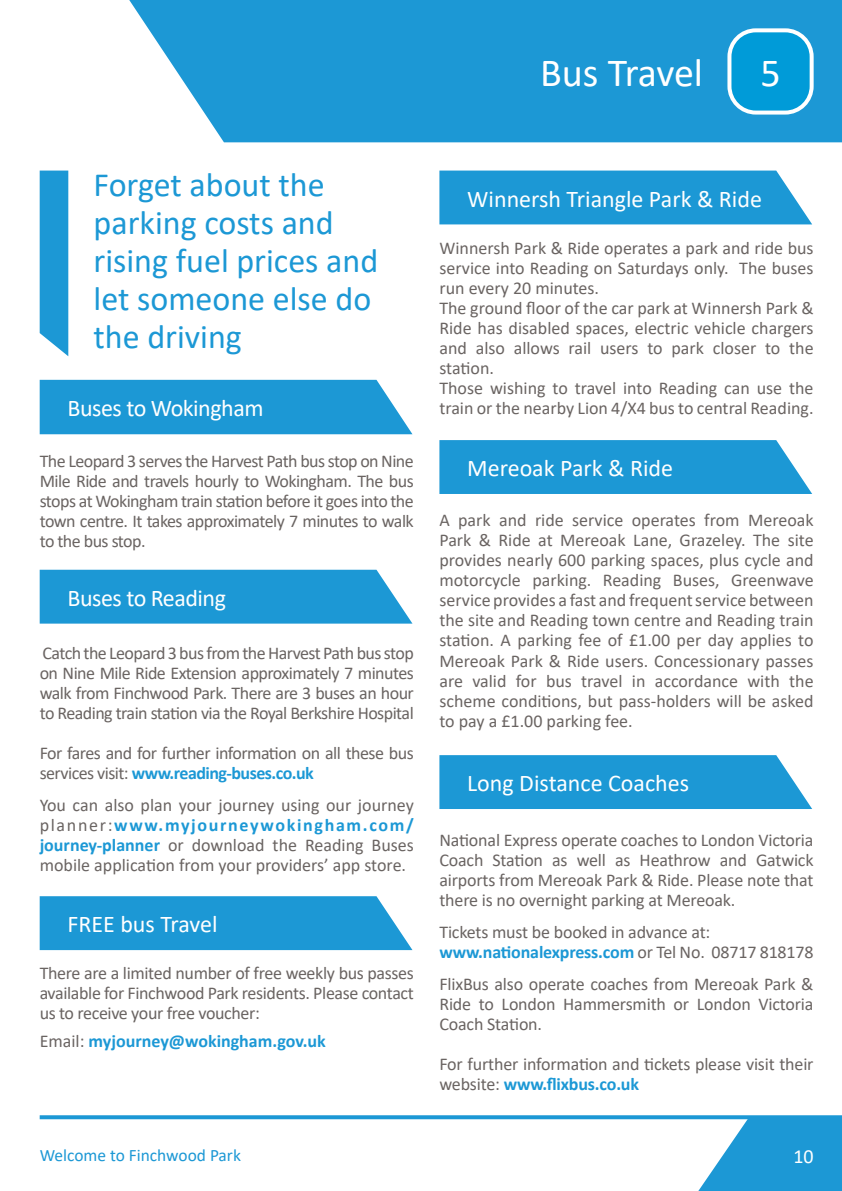
<style>
.page{position:relative;width:842px;height:1191px;background:#fff}
.page>*{position:absolute;margin:0;border:0;box-sizing:border-box;transform-origin:0 0}
.t1{font:40px "Calibri";letter-spacing:-.01em;color:#fff}
.t2{font:34px/38px "Calibri";color:#1c98d5}
.t3{font:24px "Calibri";color:#fff}
.t4{font:24px "Calibri";letter-spacing:-.02em;color:#fff}
.t5{font:20px "Calibri";color:#fff}
.t6{font:18px/20px "Calibri";letter-spacing:-.01em;color:#6a6462;text-align:justify}
.t7{font:18px/20px "Calibri";letter-spacing:-.03em;color:#6a6462}
.t8{font:700 18px "Calibri";color:#1c98d5}
.t9{font:17.4px "Calibri";color:#1c98d5}
.s1{font-weight:700;color:#1c98d5}
.s2{font-weight:400;color:#6a6462}
</style>
<div class="page">
<svg style="left:129px;top:0;width:713px;height:142px;background:#2d9fd8"></svg>
<div style="left:40px;top:171px;width:28px;height:185px;background:#1c98d5"></div>
<svg style="left:698px;top:1119px;width:144px;height:72px"></svg>
<div style="left:729px;top:30px;width:83px;height:83px;background:#009bd8;border-radius:26px"></div>
<div style="left:727px;top:28px;width:87px;height:87px;border:4px solid #fff;border-radius:26px"></div>
<svg style="left:40px;top:1115px;width:802px;height:4px;background:#2b9ed7"></svg>
<div style="left:439px;top:170px;width:373px;height:54px;background:#1c98d5"></div>
<div style="left:439px;top:440px;width:373px;height:54px;background:#1c98d5"></div>
<div style="left:40px;top:896px;width:372px;height:54px;background:#1c98d5"></div>
<div style="left:40px;top:380px;width:372px;height:54px;background:#1c98d5"></div>
<div style="left:40px;top:570px;width:372px;height:53px;background:#1c98d5"></div>
<div style="left:439px;top:755px;width:373px;height:54px;background:#1c98d5"></div>
<h1 class="t1" style="left:540px;top:45px;width:164px">Bus Travel</h1>
<h1 class="t1" style="left:760px;top:45px;width:22px">5</h1>
<h2 class="t2" style="left:94px;top:165px;width:286px">Forget about the parking costs and rising fuel prices and let someone else do the driving</h2>
<h3 class="t4" style="left:67px;top:392px;width:198px">Buses to Wokingham</h3>
<p class="t6" style="left:40px;top:450px;width:376px">The Leopard 3 serves the Harvest Path bus stop on Nine Mile Ride and travels hourly to Wokingham. The bus stops at Wokingham train station before it goes into the town centre. It takes approximately 7 minutes to walk to the bus stop.</p>
<h3 class="t4" style="left:67px;top:581px;width:160px">Buses to Reading</h3>
<p class="t6" style="left:40px;top:642px;width:376px">Catch the Leopard 3 bus from the Harvest Path bus stop on Nine Mile Ride Extension approximately 7 minutes walk from Finchwood Park. There are 3 buses an hour to Reading train station via the Royal Berkshire Hospital</p>
<p class="t7" style="left:40px;top:742px;width:376px">For fares and for further information on all these bus services visit: <span class="s1">www.reading-buses.co.uk</span></p>
<p class="t6" style="left:40px;top:794px;width:376px">You can also plan your journey using our journey planner:<span class="s1">www.myjourneywokingham.com/ journey-planner</span> or download the Reading Buses mobile application from your providers’ app store.</p>
<h3 class="t3" style="left:67px;top:907px;width:152px">FREE bus Travel</h3>
<p class="t6" style="left:40px;top:962px;width:376px">There are a limited number of free weekly bus passes available for Finchwood Park residents. Please contact us to receive your free voucher:</p>
<p class="t8" style="left:40px;top:1028px;width:288px"><span class="s2">Email:</span> myjourney@wokingham.gov.uk</p>
<h3 class="t3" style="left:467px;top:182px;width:296px">Winnersh Triangle Park &amp; Ride</h3>
<p class="t6" style="left:439px;top:238px;width:376px;text-align:left">Winnersh Park &amp; Ride operates a park and ride bus service into Reading on Saturdays only. The buses run every 20 minutes.<br>The ground floor of the car park at Winnersh Park &amp; Ride has disabled spaces, electric vehicle chargers and also allows rail users to park closer to the station.<br>Those wishing to travel into Reading can use the train or the nearby Lion 4/X4 bus to central Reading.</p>
<h3 class="t3" style="left:467px;top:452px;width:207px">Mereoak Park &amp; Ride</h3>
<p class="t6" style="left:439px;top:510px;width:376px">A park and ride service operates from Mereoak Park &amp; Ride at Mereoak Lane, Grazeley. The site provides nearly 600 parking spaces, plus cycle and motorcycle parking. Reading Buses, Greenwave service provides a fast and frequent service between the site and Reading town centre and Reading train station. A parking fee of £1.00 per day applies to Mereoak Park &amp; Ride users. Concessionary passes are valid for bus travel in accordance with the scheme conditions, but pass-holders will be asked to pay a £1.00 parking fee.</p>
<h3 class="t3" style="left:467px;top:766px;width:223px">Long Distance Coaches</h3>
<p class="t6" style="left:439px;top:829px;width:376px">National Express operate coaches to London Victoria Coach Station as well as Heathrow and Gatwick airports from Mereoak Park &amp; Ride. Please note that there is no overnight parking at Mereoak.</p>
<p class="t6" style="left:439px;top:921px;width:376px">Tickets must be booked in advance at: <span class="s1">www.nationalexpress.com</span> or Tel No. 08717 818178</p>
<p class="t6" style="left:439px;top:973px;width:376px">FlixBus also operate coaches from Mereoak Park &amp; Ride to London Hammersmith or London Victoria Coach Station.</p>
<p class="t6" style="left:439px;top:1053px;width:376px">For further information and tickets please visit their website: <span class="s1">www.flixbus.co.uk</span></p>
<p class="t9" style="left:40px;top:1142px;width:203px">Welcome to Finchwood Park</p>
<p class="t5" style="left:793px;top:1142px;width:22px">10</p>
</div>
